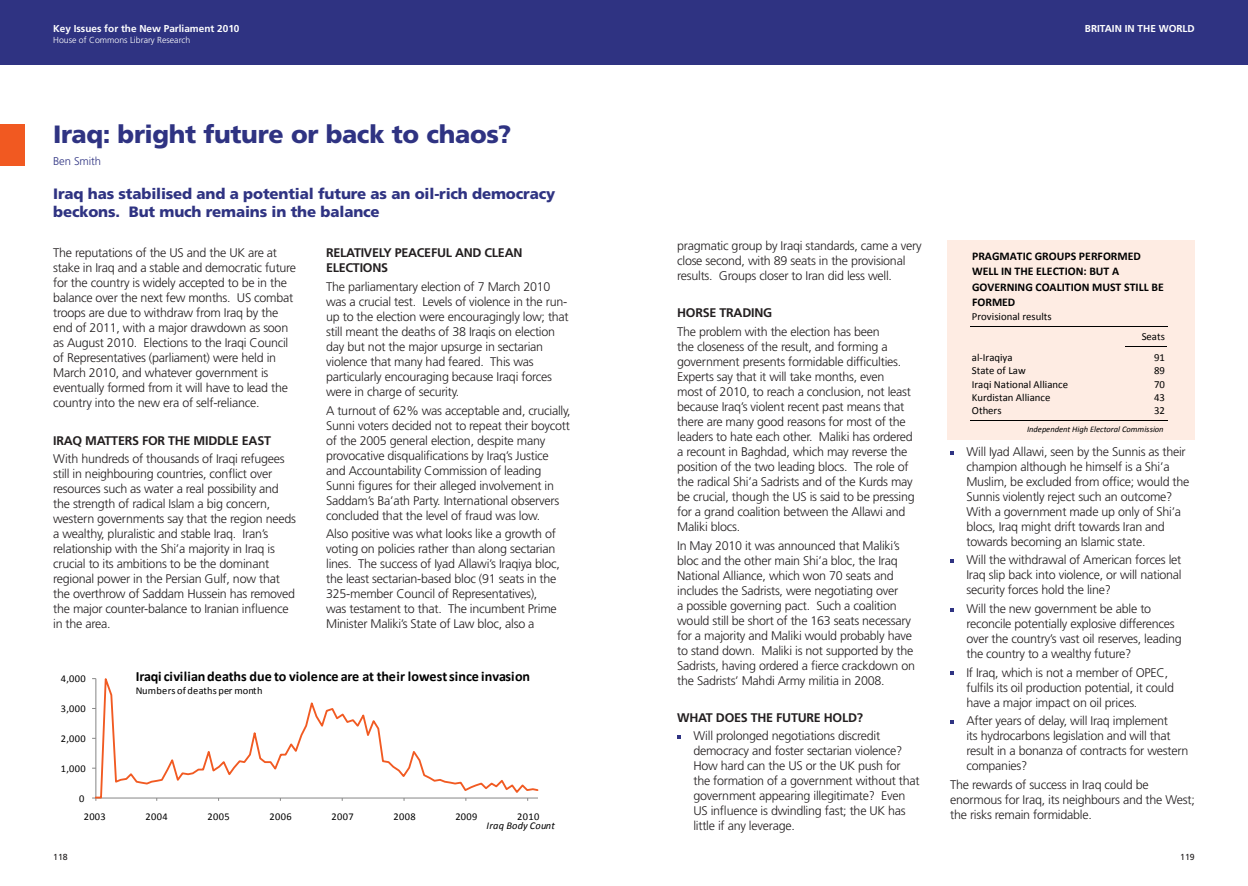
<style>
.page{position:relative;width:1248px;height:886px;background:#fff}
.page>*{position:absolute;margin:0;border:0;box-sizing:border-box;transform-origin:0 0}
.MAIN_TITLE{font:900 25px "Frutiger LT Std";letter-spacing:-.015em;color:#2f3382}
.t1{font:900 15px/18px "Frutiger LT Std";letter-spacing:-.01em;color:#2f3382}
.t2{font:700 14.12px "Calibri";letter-spacing:-.005em;color:#000}
.BODY_TEXT{font:300 12.5px/15px "Frutiger LT Std";letter-spacing:-.02em;color:#231f20}
.sub_header_CAPS{font:700 12.5px/15px "Frutiger LT Std";letter-spacing:-.02em;color:#231f20}
.BODY_TEXT-2{font:700 12.5px "Frutiger LT Std";letter-spacing:-.02em;color:#231f20}
.t3{font:700 11.75px/15.5px "Calibri";color:#000}
.t4{font:300 11.25px "Frutiger LT Std";letter-spacing:-.01em;color:#2f3382}
.t5{font:10.75px "Calibri";color:#000}
.t6{font:10.38px "Calibri";letter-spacing:.035em;color:#000}
.t7{font:10.38px "Calibri";letter-spacing:.015em;color:#000}
.t8{font:italic 10.38px/9.6px "Calibri";letter-spacing:.02em;color:#000}
.t9{font:700 10px "Frutiger LT Std";color:#fff}
.t10{font:300 8.75px "Frutiger LT Std";color:#fff}
.t11{font:8.75px "Frutiger LT Std";color:#231f20}
.t12{font:italic 8.5px "Calibri";letter-spacing:-.005em;color:#000}
.s1{font-style:normal}
</style>
<div class="page">
<div style="left:0;top:0;width:1247px;height:64px;background:#2f3382"></div>
<div style="left:0;top:124px;width:25px;height:41px;background:#f15921"></div>
<svg style="left:677px;top:735px;width:4px;height:4px"></svg>
<svg style="left:950px;top:451px;width:4px;height:4px"></svg>
<svg style="left:950px;top:559px;width:4px;height:4px"></svg>
<svg style="left:950px;top:608px;width:4px;height:4px"></svg>
<svg style="left:950px;top:671px;width:4px;height:4px"></svg>
<svg style="left:950px;top:720px;width:4px;height:4px"></svg>
<svg style="left:95px;top:678px;width:444px;height:121px"></svg>
<div style="left:946px;top:240px;width:248px;height:199px;background:#feece3"></div>
<hr style="left:969px;top:326px;width:197px;height:1px;background:#000">
<hr style="left:1125px;top:346px;width:41px;height:1px;background:#000">
<hr style="left:969px;top:419px;width:197px;height:1px;background:#000">
<p class="t9" style="left:53px;top:23px;width:188px">Key Issues for the New Parliament 2010</p>
<p class="t10" style="left:53px;top:35px;width:138px">House of Commons Library Research</p>
<p class="MAIN_TITLE" style="left:53px;top:119px;width:459px">Iraq: bright future or back to chaos?</p>
<p class="t4" style="left:53px;top:155px;width:49px">Ben Smith</p>
<p class="t1" style="left:53px;top:185px;width:503px">Iraq has stabilised and a potential future as an oil-rich democracy beckons. But much remains in the balance</p>
<p class="BODY_TEXT" style="left:53px;top:246px;width:244px">The reputations of the US and the UK are at stake in Iraq and a stable and democratic future for the country is widely accepted to be in the balance over the next few months. US combat troops are due to withdraw from Iraq by the end of 2011, with a major drawdown as soon as August 2010. Elections to the Iraqi Council of Representatives (parliament) were held in March 2010, and whatever government is eventually formed from it will have to lead the country into the new era of self-reliance.</p>
<p class="sub_header_CAPS" style="left:53px;top:433px;width:219px">IRAQ MATTERS FOR THE MIDDLE EAST</p>
<p class="BODY_TEXT" style="left:53px;top:451px;width:244px">With hundreds of thousands of Iraqi refugees still in neighbouring countries, conflict over resources such as water a real possibility and the strength of radical Islam a big concern, western governments say that the region needs a wealthy, pluralistic and stable Iraq. Iran’s relationship with the Shi’a majority in Iraq is crucial to its ambitions to be the dominant regional power in the Persian Gulf, now that the overthrow of Saddam Hussein has removed the major counter-balance to Iranian influence in the area.</p>
<p class="sub_header_CAPS" style="left:326px;top:246px;width:198px">RELATIVELY PEACEFUL AND CLEAN<br>ELECTIONS</p>
<p class="BODY_TEXT" style="left:326px;top:279px;width:244px">The parliamentary election of 7 March 2010 was a crucial test. Levels of violence in the run&shy;up to the election were encouragingly low; that still meant the deaths of 38 Iraqis on election day but not the major upsurge in sectarian violence that many had feared. This was particularly encouraging because Iraqi forces were in charge of security.</p>
<p class="BODY_TEXT" style="left:326px;top:403px;width:246px">A turnout of 62% was acceptable and, crucially, Sunni voters decided not to repeat their boycott of the 2005 general election, despite many provocative disqualifications by Iraq’s Justice and Accountability Commission of leading Sunni figures for their alleged involvement in Saddam’s Ba’ath Party. International observers concluded that the level of fraud was low.</p>
<p class="BODY_TEXT" style="left:326px;top:526px;width:235px">Also positive was what looks like a growth of voting on policies rather than along sectarian lines. The success of Iyad Allawi’s Iraqiya bloc, the least sectarian-based bloc (91 seats in the 325-member Council of Representatives), was testament to that. The incumbent Prime Minister Maliki’s State of Law bloc, also a</p>
<p class="t6" style="left:61px;top:672px;width:27px">4,000</p>
<p class="t6" style="left:61px;top:702px;width:27px">3,000</p>
<p class="t6" style="left:61px;top:732px;width:27px">2,000</p>
<p class="t6" style="left:61px;top:762px;width:27px">1,000</p>
<p class="t6" style="left:79px;top:792px;width:7px">0</p>
<p class="t2" style="left:136px;top:668px;width:396px">Iraqi civilian deaths due to violence are at their lowest since invasion</p>
<p class="t7" style="left:136px;top:684px;width:128px">Numbers of deaths per month</p>
<p class="t6" style="left:84px;top:810px;width:24px">2003</p>
<p class="t6" style="left:146px;top:810px;width:24px">2004</p>
<p class="t6" style="left:207px;top:810px;width:24px">2005</p>
<p class="t6" style="left:269px;top:810px;width:24px">2006</p>
<p class="t6" style="left:331px;top:810px;width:24px">2007</p>
<p class="t6" style="left:393px;top:810px;width:24px">2008</p>
<p class="t6" style="left:455px;top:810px;width:24px">2009</p>
<p class="t8" style="left:486px;top:811px;width:70px;text-indent:31px"><span class="s1">2010<br></span>Iraq Body Count</p>
<p class="t9" style="left:1084px;top:23px;width:111px">BRITAIN IN THE WORLD</p>
<p class="BODY_TEXT" style="left:677px;top:239px;width:246px">pragmatic group by Iraqi standards, came a very close second, with 89 seats in the provisional results. Groups closer to Iran did less well.</p>
<p class="BODY_TEXT-2" style="left:677px;top:306px;width:96px">HORSE TRADING</p>
<p class="BODY_TEXT" style="left:677px;top:324px;width:239px">The problem with the election has been<br>the closeness of the result, and forming a government presents formidable difficulties.<br>Experts say that it will take months, even<br>most of 2010, to reach a conclusion, not least because Iraq’s violent recent past means that there are many good reasons for most of the leaders to hate each other. Maliki has ordered a recount in Baghdad, which may reverse the position of the two leading blocs. The role of the radical Shi’a Sadrists and of the Kurds may be crucial, though the US is said to be pressing for a grand coalition between the Allawi and Maliki blocs.</p>
<p class="BODY_TEXT" style="left:677px;top:538px;width:239px">In May 2010 it was announced that Maliki’s bloc and the other main Shi’a bloc, the Iraq National Alliance, which won 70 seats and includes the Sadrists, were negotiating over<br>a possible governing pact. Such a coalition would still be short of the 163 seats necessary for a majority and Maliki would probably have to stand down. Maliki is not supported by the Sadrists, having ordered a fierce crackdown on the Sadrists’ Mahdi Army militia in 2008.</p>
<p class="sub_header_CAPS" style="left:677px;top:710px;width:187px">WHAT DOES THE FUTURE HOLD?</p>
<p class="BODY_TEXT" style="left:693px;top:728px;width:228px">Will prolonged negotiations discredit democracy and foster sectarian violence?<br>How hard can the US or the UK push for the formation of a government without that government appearing illegitimate? Even US influence is dwindling fast; the UK has little if any leverage.</p>
<p class="t3" style="left:971px;top:248px;width:193px">PRAGMATIC GROUPS PERFORMED<br>WELL IN THE ELECTION: BUT A<br>GOVERNING COALITION MUST STILL BE<br>FORMED</p>
<p class="t5" style="left:971px;top:310px;width:81px">Provisional results</p>
<p class="t5" style="left:1141px;top:330px;width:25px">Seats</p>
<p class="t5" style="left:971px;top:351px;width:42px">al-Iraqiya</p>
<p class="t5" style="left:1153px;top:351px;width:12px">91</p>
<p class="t5" style="left:971px;top:364px;width:55px">State of Law</p>
<p class="t5" style="left:1153px;top:364px;width:12px">89</p>
<p class="t5" style="left:971px;top:377px;width:98px">Iraqi National Alliance</p>
<p class="t5" style="left:1153px;top:377px;width:12px">70</p>
<p class="t5" style="left:971px;top:390px;width:80px">Kurdistan Alliance</p>
<p class="t5" style="left:1153px;top:390px;width:12px">43</p>
<p class="t5" style="left:971px;top:404px;width:31px">Others</p>
<p class="t5" style="left:1153px;top:404px;width:12px">32</p>
<p class="t12" style="left:1027px;top:423px;width:138px">Independent High Electoral Commission</p>
<p class="BODY_TEXT" style="left:966px;top:444px;width:224px">Will Iyad Allawi, seen by the Sunnis as their champion although he himself is a Shi’a Muslim, be excluded from office; would the Sunnis violently reject such an outcome?<br>With a government made up only of Shi’a blocs, Iraq might drift towards Iran and towards becoming an Islamic state.</p>
<p class="BODY_TEXT" style="left:966px;top:553px;width:217px;text-align:justify">Will the withdrawal of American forces let Iraq slip back into violence, or will national security forces hold the line?</p>
<p class="BODY_TEXT" style="left:966px;top:601px;width:217px">Will the new government be able to reconcile potentially explosive differences over the country’s vast oil reserves, leading the country to a wealthy future?</p>
<p class="BODY_TEXT" style="left:966px;top:665px;width:209px">If Iraq, which is not a member of OPEC, fulfils its oil production potential, it could have a major impact on oil prices.</p>
<p class="BODY_TEXT" style="left:966px;top:713px;width:223px">After years of delay, will Iraq implement<br>its hydrocarbons legislation and will that result in a bonanza of contracts for western companies?</p>
<p class="BODY_TEXT" style="left:950px;top:777px;width:246px">The rewards of success in Iraq could be enormous for Iraq, its neighbours and the West; the risks remain formidable.</p>
<p class="t11" style="left:53px;top:851px;width:16px">118</p>
<p class="t11" style="left:1179px;top:851px;width:16px">119</p>
</div>
